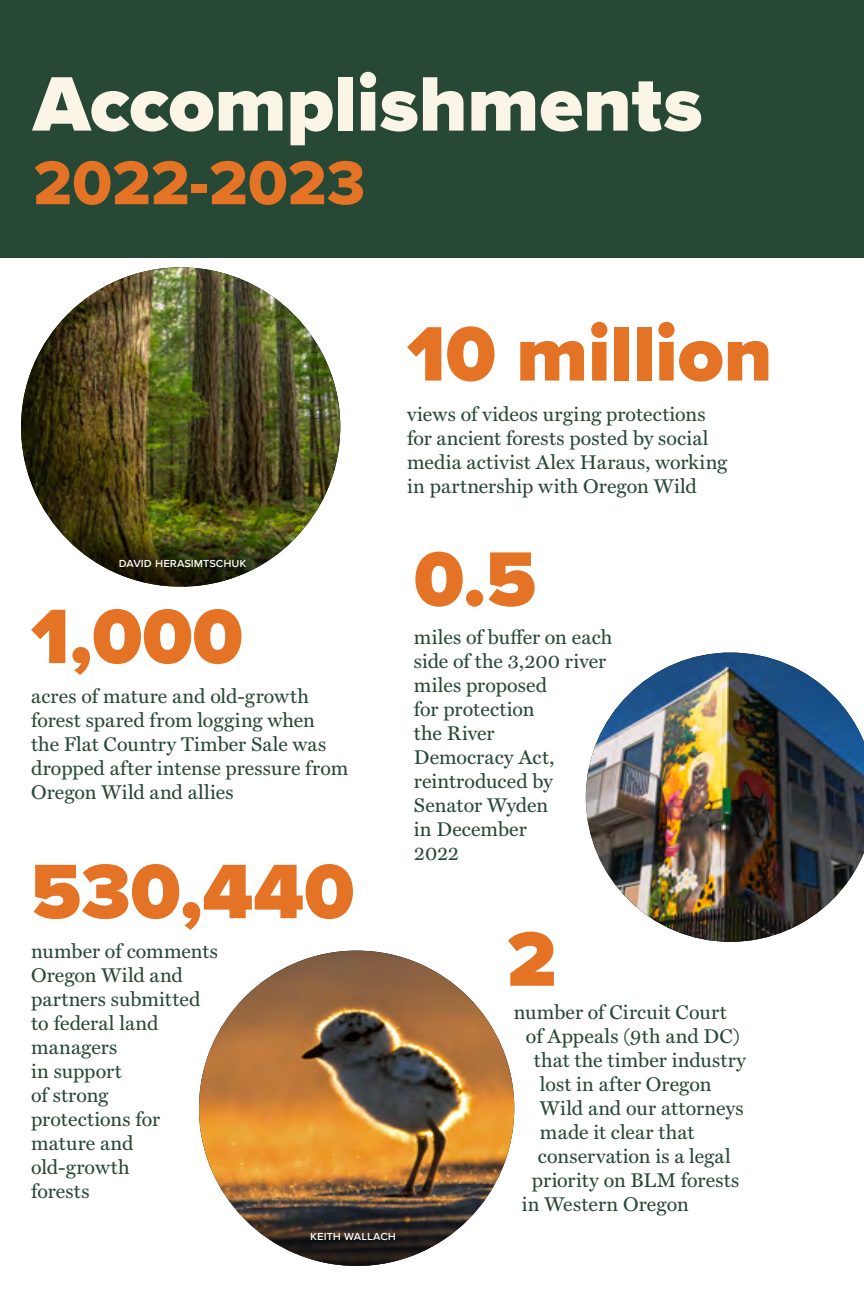
<style>
.page{position:relative;width:864px;height:1296px;background:#fff}
.page>*{position:absolute;margin:0;border:0;box-sizing:border-box;transform-origin:0 0}
.t1{font:900 80px "Proxima Nova";color:#e47325}
.t2{font:900 80px "Proxima Nova";color:#fbf5e7}
.t3{font:64px "Proxima Nova Extrabld";color:#e47325}
.t4{font:20px/24px "Miller Text";letter-spacing:.005em;color:#284836}
.t5{font:500 12.8px "Proxima Nova";color:#fff}
</style>
<div class="page">
<div style="left:0;top:0;width:863px;height:258px;background:#284836"></div>
<img style="left:199px;top:951px;width:315px;height:315px;border-radius:158px">
<img style="left:586px;top:653px;width:278px;height:289px">
<svg style="left:236px;top:1210px;width:241px;height:56px"></svg>
<img style="left:21px;top:267px;width:319px;height:320px;border-radius:160px">
<svg style="left:61px;top:533px;width:239px;height:54px"></svg>
<h1 class="t2" style="left:33px;top:44px;width:671px">Accomplishments</h1>
<h2 class="t3" style="left:33px;top:135px;width:333px">2022-2023</h2>
<h1 class="t1" style="left:407px;top:294px;width:367px">10 million</h1>
<p class="t4" style="left:407px;top:401px;width:322px">views of videos urging protections for ancient forests posted by social media activist Alex Haraus, working in partnership with Oregon Wild</p>
<p class="t5" style="left:119px;top:553px;width:129px">david herasimtschuk</p>
<h1 class="t1" style="left:31px;top:577px;width:213px">1,000</h1>
<p class="t4" style="left:31px;top:683px;width:319px">acres of mature and old-growth forest spared from logging when<br>the Flat Country Timber Sale was dropped after intense pressure from<br>Oregon Wild and allies</p>
<h1 class="t1" style="left:31px;top:832px;width:325px">530,440</h1>
<p class="t4" style="left:31px;top:938px;width:189px">number of comments<br>Oregon Wild and partners submitted to federal land managers<br>in support<br>of strong<br>protections for mature and old-growth<br>forests</p>
<p class="t5" style="left:310px;top:1226px;width:87px">keith wallach</p>
<h1 class="t1" style="left:414px;top:519px;width:124px">0.5</h1>
<p class="t4" style="left:414px;top:624px;width:200px">miles of buffer on each side of the 3,200 river miles proposed<br>for protection<br>the River<br>Democracy Act, reintroduced by<br>Senator Wyden<br>in December<br>2022</p>
<h1 class="t1" style="left:507px;top:899px;width:51px">2</h1>
<p class="t4" style="left:514px;top:999px;width:214px">number of Circuit Court</p>
<p class="t4" style="left:526px;top:1023px;width:215px">of Appeals (9th and DC)</p>
<p class="t4" style="left:534px;top:1047px;width:214px">that the timber industry</p>
<p class="t4" style="left:540px;top:1071px;width:173px">lost in after Oregon</p>
<p class="t4" style="left:540px;top:1095px;width:205px">Wild and our attorneys</p>
<p class="t4" style="left:540px;top:1119px;width:156px">made it clear that</p>
<p class="t4" style="left:538px;top:1143px;width:194px">conservation is a legal</p>
<p class="t4" style="left:532px;top:1167px;width:209px">priority on BLM forests</p>
<p class="t4" style="left:522px;top:1191px;width:168px">in Western Oregon</p>
</div>
